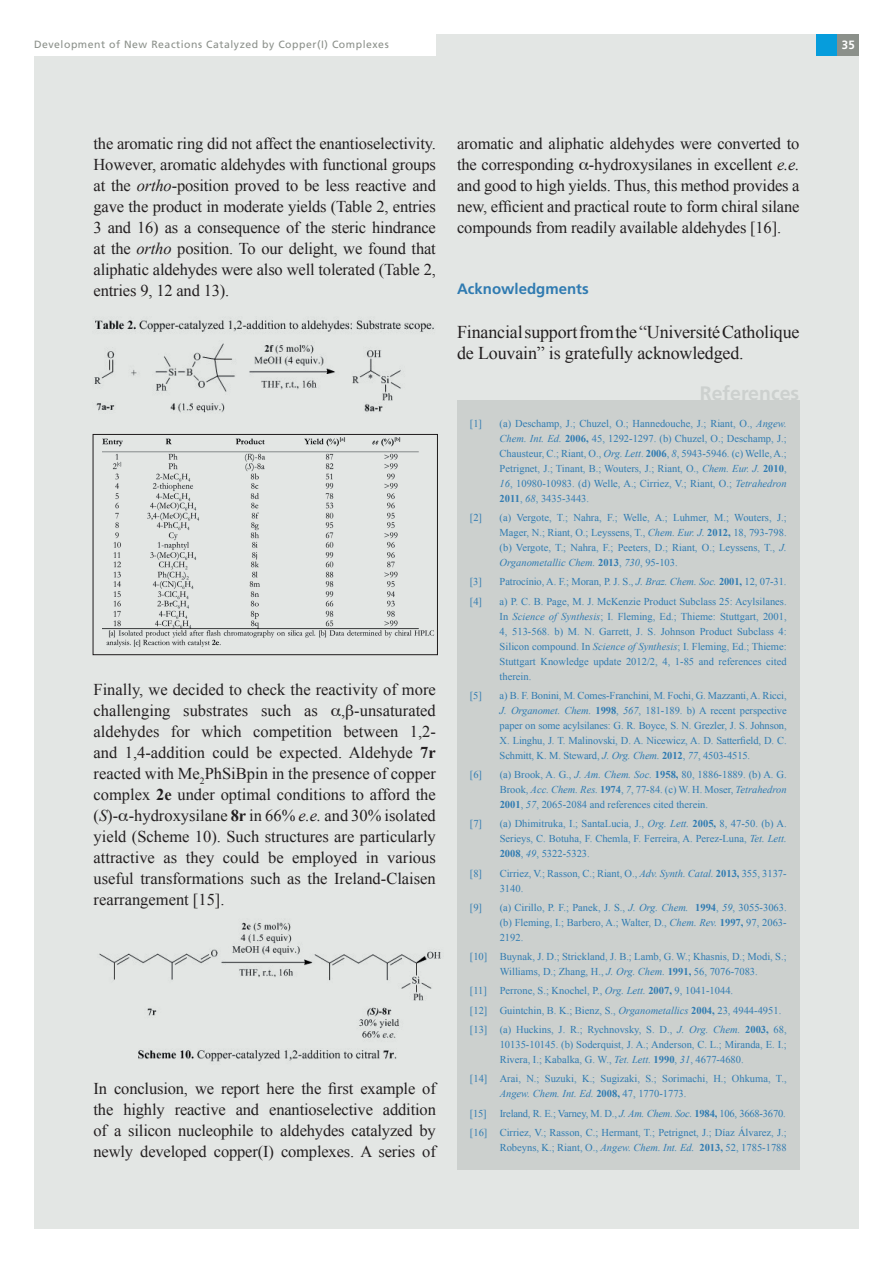
<style>
.page{position:relative;width:893px;height:1263px;background:#fff}
.page>*{position:absolute;margin:0;border:0;box-sizing:border-box;transform-origin:0 0}
.t1{font:700 19.5px "Frutiger";color:#ccd0ce}
.t2{font:18px/21px "Times New Roman";letter-spacing:-.01em;color:#231f20}
.t3{font:16.5px/21px "Times New Roman";letter-spacing:-.01em;color:#231f20;text-align:justify}
.t4{font:700 15px "Frutiger";color:#307bb1}
.t5{font:700 12px "Frutiger";color:#fff;scale:.95 1}
.t6{font:10.5px/15px "Times New Roman";color:#307bb1;text-align:justify}
.t7{font:10.5px "Frutiger";letter-spacing:.05em;color:#8b908a}
.s1{font-style:italic}
.s2{font-weight:700}
</style>
<div class="page">
<div style="left:34px;top:34px;width:825px;height:1195px;background:#e3e6e4"></div>
<div style="left:0;top:0;width:436px;height:55px;background:#fff"></div>
<div style="left:816px;top:34px;width:22px;height:22px;background:#069ddc"></div>
<div style="left:838px;top:34px;width:21px;height:22px;background:#8b908a"></div>
<img style="left:94px;top:320px;width:340px;height:93px">
<img style="left:102px;top:437px;width:332px;height:209px">
<div style="left:93px;top:434px;width:345px;height:221px;border:1px solid #231f20"></div>
<img style="left:99px;top:922px;width:342px;height:140px">
<div style="left:457px;top:400px;width:342px;height:769px;background:#ccd0ce"></div>
<p class="t7" style="left:34px;top:38px;width:356px">Development of New Reactions Catalyzed by Copper(I) Complexes</p>
<p class="t3" style="left:94px;top:132px;width:344px">the aromatic ring did not affect the enantioselectivity.<br>However, aromatic aldehydes with functional groups at the <span class="s1">ortho</span>-position proved to be less reactive and gave the product in moderate yields (Table 2, entries 3 and 16) as a consequence of the steric hindrance at the <span class="s1">ortho</span> position. To our delight, we found that aliphatic aldehydes were also well tolerated (Table 2, entries 9, 12 and 13).</p>
<h3 class="t3" style="left:94px;top:678px;width:344px">Finally, we decided to check the reactivity of more challenging substrates such as</h3>
<p class="t3" style="left:94px;top:699px;width:344px;text-indent:248px">, -unsaturated aldehydes for which competition between 1,2- and 1,4-addition could be expected. Aldehyde <span class="s2">7r </span>reacted with Me<sub>2</sub>PhSiBpin in the presence of copper complex <span class="s2">2e</span> under optimal conditions to afford the (<span class="s1">S</span>)- -hydroxysilane <span class="s2">8r</span> in 66% <span class="s1">e.e.</span> and 30% isolated yield (Scheme 10). Such structures are particularly attractive as they could be employed in various useful transformations such as the Ireland-Claisen rearrangement [15].</p>
<h3 class="t3" style="left:94px;top:1077px;width:344px">In conclusion, we report here the first example of the highly reactive and enantioselective addition of a silicon nucleophile to aldehydes catalyzed by newly developed copper(I) complexes. A series of</h3>
<p class="t3" style="left:457px;top:132px;width:344px">aromatic and aliphatic aldehydes were converted to the corresponding -hydroxysilanes in excellent <span class="s1">e.e. </span>and good to high yields. Thus, this method provides a new, efficient and practical route to form chiral silane compounds from readily available aldehydes [16].</p>
<h3 class="t4" style="left:457px;top:280px;width:133px">Acknowledgments</h3>
<h2 class="t2" style="left:457px;top:321px;width:344px">Financial support from the “Université Catholique de Louvain” is gratefully acknowledged.</h2>
<h1 class="t1" style="left:700px;top:382px;width:101px">References</h1>
<p class="t6" style="left:470px;top:415px;width:14px">[1]</p>
<p class="t6" style="left:500px;top:415px;width:289px">(a) Deschamp, J.; Chuzel, O.; Hannedouche, J.; Riant, O., <span class="s1">Angew.<br>Chem. Int. Ed.</span> <span class="s2">2006,</span> 45, 1292-1297. (b) Chuzel, O.; Deschamp, J.; Chausteur, C.; Riant, O., <span class="s1">Org. Lett</span>. <span class="s2">2006</span>, <span class="s1">8</span>, 5943-5946. (c) Welle, A.; Petrignet, J.; Tinant, B.; Wouters, J.; Riant, O., <span class="s1">Chem. Eur. J.</span> <span class="s2">2010</span>, <span class="s1">16</span>, 10980-10983. (d) Welle, A.; Cirriez, V.; Riant, O.; <span class="s1">Tetrahedron </span><span class="s2">2011</span>, <span class="s1">68</span>, 3435-3443.</p>
<p class="t6" style="left:470px;top:510px;width:14px">[2]</p>
<p class="t6" style="left:500px;top:510px;width:289px">(a) Vergote, T.; Nahra, F.; Welle, A.; Luhmer, M.; Wouters, J.; Mager, N.; Riant, O.; Leyssens, T., <span class="s1">Chem. Eur. J.</span> <span class="s2">2012,</span> 18, 793-798. (b) Vergote, T.; Nahra, F.; Peeters, D.; Riant, O.; Leyssens, T., <span class="s1">J.<br>Organometallic Chem.</span> <span class="s2">2013</span>, <span class="s1">730</span>, 95-103.</p>
<p class="t6" style="left:470px;top:574px;width:14px">[3]</p>
<p class="t6" style="left:500px;top:574px;width:288px">Patrocínio, A. F.; Moran, P. J. S., <span class="s1">J. Braz. Chem. Soc.</span> <span class="s2">2001,</span> 12, 07-31.</p>
<p class="t6" style="left:470px;top:593px;width:14px">[4]</p>
<p class="t6" style="left:500px;top:593px;width:289px">a) P. C. B. Page, M. J. McKenzie Product Subclass 25: Acylsilanes.<br>In <span class="s1">Science of Synthesis</span>; I. Fleming, Ed.; Thieme: Stuttgart, 2001, 4, 513-568. b) M. N. Garrett, J. S. Johnson Product Subclass 4:<br>Silicon compound. In <span class="s1">Science of Synthesis</span>; I. Fleming, Ed.; Thieme:<br>Stuttgart Knowledge update 2012/2, 4, 1-85 and references cited therein.</p>
<p class="t6" style="left:470px;top:688px;width:14px">[5]</p>
<p class="t6" style="left:500px;top:688px;width:289px">a) B. F. Bonini, M. Comes-Franchini, M. Fochi, G. Mazzanti, A. Ricci, <span class="s1">J. Organomet. Chem.</span> <span class="s2">1998</span>, <span class="s1">567</span>, 181-189. b) A recent perspective paper on some acylsilanes: G. R. Boyce, S. N. Grezler, J. S. Johnson, X. Linghu, J. T. Malinovski, D. A. Nicewicz, A. D. Satterfield, D. C.<br>Schmitt, K. M. Steward, <span class="s1">J. Org. Chem.</span> <span class="s2">2012</span>, <span class="s1">77</span>, 4503-4515.</p>
<p class="t6" style="left:470px;top:767px;width:14px">[6]</p>
<p class="t6" style="left:500px;top:767px;width:289px">(a) Brook, A. G., <span class="s1">J. Am. Chem. Soc.</span> <span class="s2">1958,</span> 80, 1886-1889. (b) A. G.<br>Brook, <span class="s1">Acc. Chem. Res.</span> <span class="s2">1974</span>, <span class="s1">7</span>, 77-84. (c) W. H. Moser, <span class="s1">Tetrahedron </span><span class="s2">2001</span>, <span class="s1">57</span>, 2065-2084 and references cited therein.</p>
<p class="t6" style="left:470px;top:816px;width:14px">[7]</p>
<p class="t6" style="left:500px;top:816px;width:289px">(a) Dhimitruka, I.; SantaLucia, J., <span class="s1">Org. Lett.</span> <span class="s2">2005,</span> 8, 47-50. (b) A.<br>Serieys, C. Botuha, F. Chemla, F. Ferreira, A. Perez-Luna, <span class="s1">Tet. Lett.<br></span><span class="s2">2008</span>, <span class="s1">49</span>, 5322-5323.</p>
<p class="t6" style="left:470px;top:865px;width:14px">[8]</p>
<p class="t6" style="left:500px;top:865px;width:289px">Cirriez, V.; Rasson, C.; Riant, O., <span class="s1">Adv. Synth. Catal.</span> <span class="s2">2013,</span> 355, 3137-<br>3140.</p>
<p class="t6" style="left:470px;top:900px;width:14px">[9]</p>
<p class="t6" style="left:500px;top:900px;width:289px">(a) Cirillo, P. F.; Panek, J. S., <span class="s1">J. Org. Chem.</span> <span class="s2">1994</span>, <span class="s1">59</span>, 3055-3063. (b) Fleming, I.; Barbero, A.; Walter, D., <span class="s1">Chem. Rev.</span> <span class="s2">1997,</span> 97, 2063- 2192.</p>
<p class="t6" style="left:470px;top:949px;width:318px;text-align:center">[10] Buynak, J. D.; Strickland, J. B.; Lamb, G. W.; Khasnis, D.; Modi, S.;<br>Williams, D.; Zhang, H., <span class="s1">J. Org. Chem.</span> <span class="s2">1991,</span> 56, 7076-7083.</p>
<p class="t6" style="left:470px;top:981px;width:318px;line-height:19.2px;text-align:left">[11] Perrone, S.; Knochel, P., <span class="s1">Org. Lett.</span> <span class="s2">2007,</span> 9, 1041-1044.<br>[12] Guintchin, B. K.; Bienz, S., <span class="s1">Organometallics</span> <span class="s2">2004,</span> 23, 4944-4951. [13] (a) Huckins, J. R.; Rychnovsky, S. D., <span class="s1">J. Org. Chem.</span> <span class="s2">2003,</span> 68,</p>
<p class="t6" style="left:500px;top:1037px;width:289px">10135-10145. (b) Soderquist, J. A.; Anderson, C. L.; Miranda, E. I.;<br>Rivera, I.; Kabalka, G. W., <span class="s1">Tet. Lett.</span> <span class="s2">1990</span>, <span class="s1">31</span>, 4677-4680.</p>
<p class="t6" style="left:500px;top:1071px;width:289px;text-indent:-30px">[14] Arai, N.; Suzuki, K.; Sugizaki, S.; Sorimachi, H.; Ohkuma, T.,<br><span class="s1">Angew. Chem. Int. Ed.</span> <span class="s2">2008,</span> 47, 1770-1773.</p>
<p class="t6" style="left:470px;top:1103px;width:318px;line-height:19.2px">[15] Ireland, R. E.; Varney, M. D., <span class="s1">J. Am. Chem. Soc.</span> <span class="s2">1984,</span> 106, 3668-3670. [16] Cirriez, V.; Rasson, C.; Hermant, T.; Petrignet, J.; Díaz Álvarez, J.;</p>
<p class="t6" style="left:500px;top:1139px;width:289px">Robeyns, K.; Riant, O., <span class="s1">Angew. Chem. Int. Ed.</span> <span class="s2">2013,</span> 52, 1785-1788</p>
<p class="t5" style="left:842px;top:38px;width:15px">35</p>
</div>
